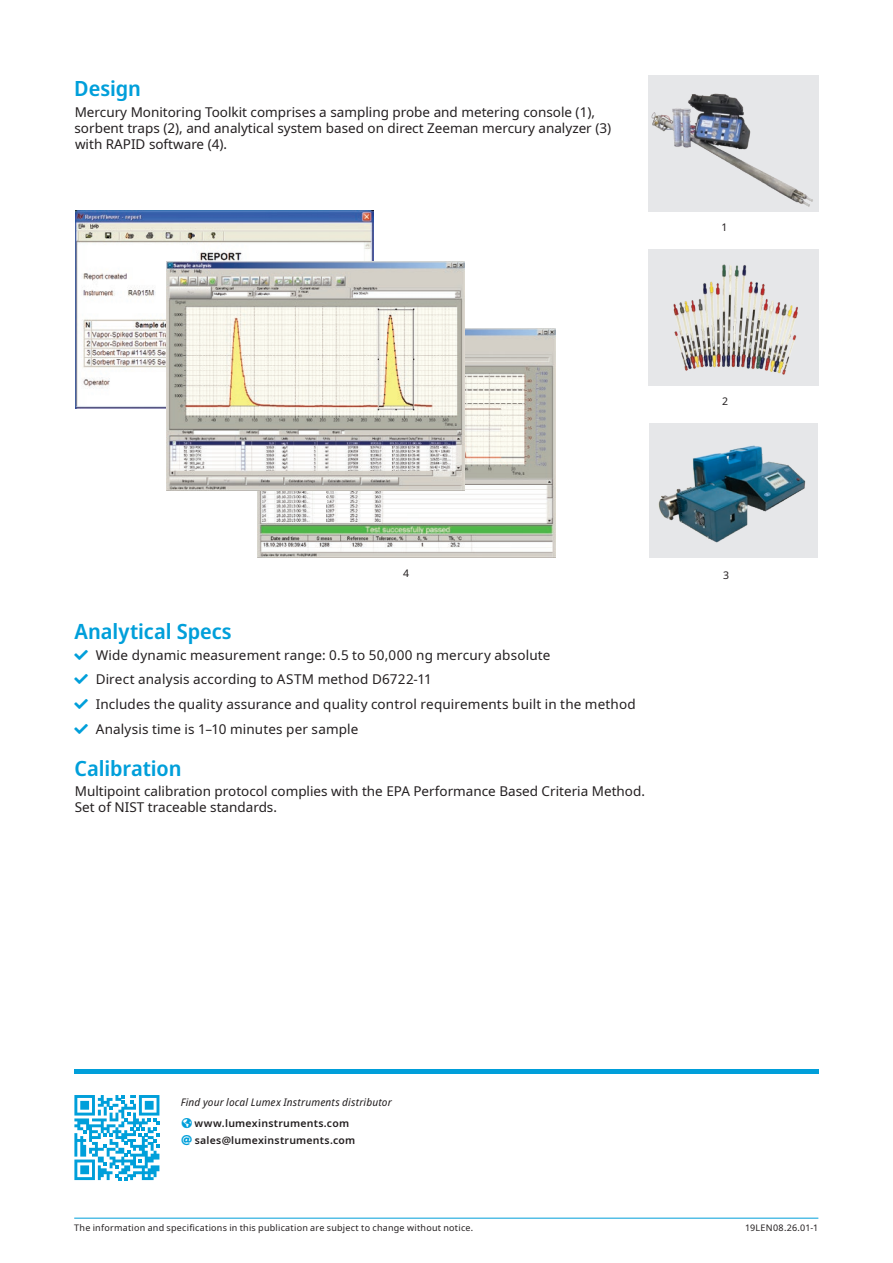
<style>
.page{position:relative;width:893px;height:1263px;background:#fff}
.page>*{position:absolute;margin:0;border:0;box-sizing:border-box;transform-origin:0 0}
.t1{font:600 21px "Noto Sans Display";color:#009fda}
.t2{font:13.5px/16.2px "Noto Sans";color:#231f20}
.t3{font:600 10.5px/16.8px "Noto Sans";letter-spacing:.02em;color:#231f20}
.t4{font:italic 10.5px "Noto Sans Display";letter-spacing:.02em;color:#231f20}
.t5{font:10.5px "Noto Sans";color:#231f20}
.t6{font:9px "Noto Sans";letter-spacing:.025em;color:#231f20}
</style>
<div class="page">
<hr style="left:74px;top:1218px;width:744px;height:1px;background:#009fda">
<svg style="left:74px;top:1095px;width:86px;height:85px"></svg>
<div style="left:74px;top:1069px;width:745px;height:5px;background:#009fda"></div>
<img style="left:648px;top:75px;width:170px;height:136px">
<div style="left:648px;top:249px;width:170px;height:137px;background:#e6e7e9"></div>
<img style="left:673px;top:264px;width:125px;height:111px">
<div style="left:649px;top:424px;width:168px;height:134px;background:#e6e7e9"></div>
<img style="left:658px;top:445px;width:148px;height:98px">
<img style="left:257px;top:329px;width:298px;height:229px">
<img style="left:75px;top:210px;width:298px;height:198px">
<img style="left:166px;top:262px;width:298px;height:229px">
<h1 class="t1" style="left:74px;top:74px;width:68px">Design</h1>
<p class="t2" style="left:75px;top:104px;width:538px">Mercury Monitoring Toolkit comprises a sampling probe and metering console (1), sorbent traps (2), and analytical system based on direct Zeeman mercury analyzer (3) with RAPID software (4).</p>
<p class="t5" style="left:721px;top:220px;width:8px">1</p>
<p class="t5" style="left:722px;top:393px;width:8px">2</p>
<p class="t5" style="left:403px;top:566px;width:8px">4</p>
<p class="t5" style="left:723px;top:567px;width:8px">3</p>
<h1 class="t1" style="left:74px;top:616px;width:159px">Analytical Specs</h1>
<p class="t2" style="left:96px;top:642px;width:542px;line-height:24.8px">Wide dynamic measurement range: 0.5 to 50,000 ng mercury absolute<br>Direct analysis according to ASTM method D6722-11<br>Includes the quality assurance and quality control requirements built in the method Analysis time is 1–10 minutes per sample</p>
<h1 class="t1" style="left:74px;top:753px;width:109px">Calibration</h1>
<p class="t2" style="left:75px;top:784px;width:572px">Multipoint calibration protocol complies with the EPA Performance Based Criteria Method.<br>Set of NIST traceable standards.</p>
<p class="t4" style="left:181px;top:1095px;width:213px">Find your local Lumex Instruments distributor</p>
<p class="t3" style="left:195px;top:1115px;width:162px">www.lumexinstruments.com sales@lumexinstruments.com</p>
<p class="t6" style="left:74px;top:1221px;width:400px">The information and specifications in this publication are subject to change without notice.</p>
<p class="t6" style="left:745px;top:1221px;width:75px">19LEN08.26.01-1</p>
</div>
